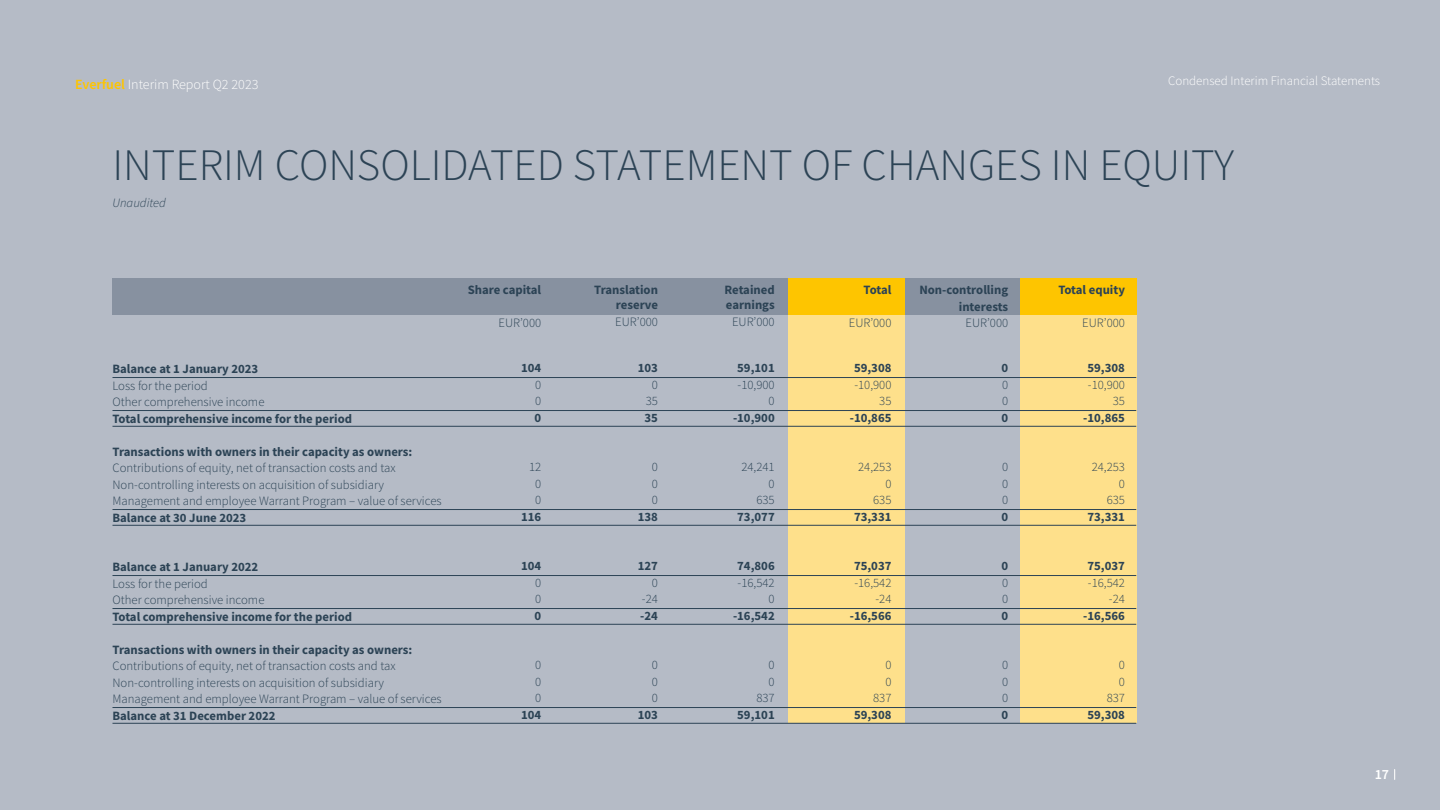
<style>
.page{position:relative;width:1440px;height:810px;background:#b5bbc6}
.page>*{position:absolute;margin:0;border:0;box-sizing:border-box;transform-origin:0 0}
.t1{font:300 45px "Source Sans Pro";color:#2c4355}
.t2{font:300 15px "Source Sans Pro";color:#fff}
.t3{font:300 14.1px "Source Sans Pro";color:#fff}
.t4{font:600 14.1px "Source Sans Pro";color:#fff}
.t5{font:300 12.9px "Source Sans Pro";color:#fff}
.t6{font:300 12.75px/16.5px "Source Sans Pro";color:#2c4355;text-align:right}
.t7{font:700 12.75px/15px "Source Sans Pro";color:#2c4355;text-align:right}
.t8{font:italic 300 12.75px "Source Sans Pro";color:#2c4355}
.s1{font-weight:600;color:#fec500}
</style>
<div class="page">
<div style="left:788px;top:314px;width:116px;height:409px;background:#fee08b"></div>
<div style="left:1020px;top:314px;width:116px;height:409px;background:#fee08b"></div>
<div style="left:112px;top:278px;width:1024px;height:36px;background:#8791a0"></div>
<hr style="left:112px;top:377px;width:1024px;height:1px;background:#2c4355">
<hr style="left:112px;top:410px;width:1024px;height:1px;background:#2c4355">
<hr style="left:112px;top:426px;width:1024px;height:1px;background:#2c4355">
<hr style="left:112px;top:509px;width:1024px;height:1px;background:#2c4355">
<hr style="left:112px;top:525px;width:1024px;height:1px;background:#2c4355">
<hr style="left:112px;top:575px;width:1024px;height:1px;background:#2c4355">
<hr style="left:112px;top:608px;width:1024px;height:1px;background:#2c4355">
<hr style="left:112px;top:624px;width:1024px;height:1px;background:#2c4355">
<hr style="left:112px;top:707px;width:1024px;height:1px;background:#2c4355">
<hr style="left:112px;top:723px;width:1024px;height:1px;background:#2c4355">
<div style="left:788px;top:278px;width:116px;height:36px;background:#fec500"></div>
<div style="left:1020px;top:278px;width:116px;height:36px;background:#fec500"></div>
<p class="t3" style="left:75px;top:76px;width:185px"><span class="s1">Everfuel</span> Interim Report Q2 2023</p>
<p class="t5" style="left:1168px;top:73px;width:214px">Condensed Interim Financial Statements</p>
<p class="t2" style="left:1134px;top:76px;width:247px">Condensed Interim Financial Statements</p>
<h1 class="t1" style="left:112px;top:137px;width:1123px">INTERIM CONSOLIDATED STATEMENT OF CHANGES IN EQUITY</h1>
<p class="t8" style="left:113px;top:195px;width:55px">Unaudited</p>
<p class="t7" style="left:112px;top:361px;width:147px">Balance at 1 January 2023</p>
<p class="t6" style="left:112px;top:377px;width:154px;text-align:left">Loss for the period<br>Other comprehensive income</p>
<p class="t7" style="left:112px;top:411px;width:241px">Total comprehensive income for the period</p>
<p class="t7" style="left:112px;top:444px;width:301px">Transactions with owners in their capacity as owners:</p>
<p class="t6" style="left:112px;top:460px;width:331px;text-align:left">Contributions of equity, net of transaction costs and tax<br>Non-controlling interests on acquisition of subsidiary<br>Management and employee Warrant Program – value of services</p>
<p class="t7" style="left:112px;top:510px;width:135px">Balance at 30 June 2023</p>
<p class="t7" style="left:112px;top:559px;width:147px">Balance at 1 January 2022</p>
<p class="t6" style="left:112px;top:575px;width:154px;text-align:left">Loss for the period<br>Other comprehensive income</p>
<p class="t7" style="left:112px;top:609px;width:241px">Total comprehensive income for the period</p>
<p class="t7" style="left:112px;top:642px;width:301px">Transactions with owners in their capacity as owners:</p>
<p class="t6" style="left:112px;top:658px;width:331px;text-align:left">Contributions of equity, net of transaction costs and tax<br>Non-controlling interests on acquisition of subsidiary<br>Management and employee Warrant Program – value of services</p>
<p class="t7" style="left:112px;top:708px;width:165px">Balance at 31 December 2022</p>
<p class="t7" style="left:468px;top:282px;width:75px">Share capital</p>
<p class="t6" style="left:499px;top:315px;width:44px">EUR’000</p>
<p class="t7" style="left:521px;top:360px;width:22px">104</p>
<p class="t6" style="left:535px;top:376px;width:8px;text-align:left">0<br>0</p>
<p class="t7" style="left:535px;top:410px;width:8px">0</p>
<p class="t6" style="left:529px;top:459px;width:14px;text-align:center">12<br>0<br>0</p>
<p class="t7" style="left:521px;top:509px;width:22px">116</p>
<p class="t7" style="left:521px;top:558px;width:22px">104</p>
<p class="t6" style="left:535px;top:574px;width:8px;text-align:left">0<br>0</p>
<p class="t7" style="left:535px;top:608px;width:8px">0</p>
<p class="t6" style="left:535px;top:657px;width:8px;text-align:justify">0<br>0<br>0</p>
<p class="t7" style="left:521px;top:707px;width:22px">104</p>
<p class="t7" style="left:594px;top:282px;width:65px">Translation reserve</p>
<p class="t6" style="left:615px;top:313px;width:44px">EUR’000</p>
<p class="t7" style="left:638px;top:360px;width:22px">103</p>
<p class="t6" style="left:646px;top:376px;width:14px;text-align:center">0<br>35</p>
<p class="t7" style="left:645px;top:410px;width:15px">35</p>
<p class="t6" style="left:652px;top:459px;width:8px;text-align:justify">0<br>0<br>0</p>
<p class="t7" style="left:638px;top:509px;width:22px">138</p>
<p class="t7" style="left:638px;top:558px;width:22px">127</p>
<p class="t6" style="left:642px;top:574px;width:18px">0 -24</p>
<p class="t7" style="left:640px;top:608px;width:19px">-24</p>
<p class="t6" style="left:652px;top:657px;width:8px;text-align:justify">0<br>0<br>0</p>
<p class="t7" style="left:638px;top:707px;width:22px">103</p>
<p class="t7" style="left:725px;top:282px;width:52px;text-align:left">Retained earnings</p>
<p class="t6" style="left:732px;top:313px;width:44px">EUR’000</p>
<p class="t7" style="left:737px;top:360px;width:39px">59,101</p>
<p class="t6" style="left:738px;top:376px;width:39px">-10,900<br>0</p>
<p class="t7" style="left:733px;top:410px;width:43px">-10,900</p>
<p class="t6" style="left:741px;top:459px;width:35px">24,241<br>0<br>635</p>
<p class="t7" style="left:737px;top:509px;width:39px">73,077</p>
<p class="t7" style="left:737px;top:558px;width:39px">74,806</p>
<p class="t6" style="left:738px;top:574px;width:39px">-16,542<br>0</p>
<p class="t7" style="left:733px;top:608px;width:43px">-16,542</p>
<p class="t6" style="left:756px;top:657px;width:20px">0<br>0<br>837</p>
<p class="t7" style="left:737px;top:707px;width:39px">59,101</p>
<p class="t7" style="left:864px;top:282px;width:29px">Total</p>
<p class="t6" style="left:849px;top:315px;width:44px">EUR’000</p>
<p class="t7" style="left:854px;top:360px;width:39px">59,308</p>
<p class="t6" style="left:854px;top:376px;width:39px">-10,900<br>35</p>
<p class="t7" style="left:850px;top:410px;width:43px">-10,865</p>
<p class="t6" style="left:858px;top:459px;width:35px">24,253<br>0<br>635</p>
<p class="t7" style="left:854px;top:509px;width:39px">73,331</p>
<p class="t7" style="left:854px;top:558px;width:39px">75,037</p>
<p class="t6" style="left:854px;top:574px;width:39px">-16,542 -24</p>
<p class="t7" style="left:850px;top:608px;width:43px">-16,566</p>
<p class="t6" style="left:873px;top:657px;width:20px">0<br>0<br>837</p>
<p class="t7" style="left:854px;top:707px;width:39px">59,308</p>
<p class="t7" style="left:919px;top:281px;width:90px;line-height:16.5px">Non-controlling interests</p>
<p class="t6" style="left:966px;top:315px;width:44px">EUR’000</p>
<p class="t7" style="left:1002px;top:360px;width:8px">0</p>
<p class="t6" style="left:1002px;top:376px;width:8px;text-align:left">0<br>0</p>
<p class="t7" style="left:1002px;top:410px;width:8px">0</p>
<p class="t6" style="left:1002px;top:459px;width:8px;text-align:justify">0<br>0<br>0</p>
<p class="t7" style="left:1002px;top:509px;width:8px">0</p>
<p class="t7" style="left:1002px;top:558px;width:8px">0</p>
<p class="t6" style="left:1002px;top:574px;width:8px;text-align:left">0<br>0</p>
<p class="t7" style="left:1002px;top:608px;width:8px">0</p>
<p class="t6" style="left:1002px;top:657px;width:8px;text-align:justify">0<br>0<br>0</p>
<p class="t7" style="left:1002px;top:707px;width:8px">0</p>
<p class="t7" style="left:1058px;top:282px;width:68px">Total equity</p>
<p class="t6" style="left:1082px;top:315px;width:44px">EUR’000</p>
<p class="t7" style="left:1088px;top:360px;width:39px">59,308</p>
<p class="t6" style="left:1088px;top:376px;width:39px">-10,900<br>35</p>
<p class="t7" style="left:1083px;top:410px;width:43px">-10,865</p>
<p class="t6" style="left:1092px;top:459px;width:35px">24,253<br>0<br>635</p>
<p class="t7" style="left:1088px;top:509px;width:39px">73,331</p>
<p class="t7" style="left:1088px;top:558px;width:39px">75,037</p>
<p class="t6" style="left:1088px;top:574px;width:39px">-16,542 -24</p>
<p class="t7" style="left:1083px;top:608px;width:43px">-16,566</p>
<p class="t6" style="left:1107px;top:657px;width:20px">0<br>0<br>837</p>
<p class="t7" style="left:1088px;top:707px;width:39px">59,308</p>
<p class="t4" style="left:1375px;top:765px;width:16px">17</p>
</div>
